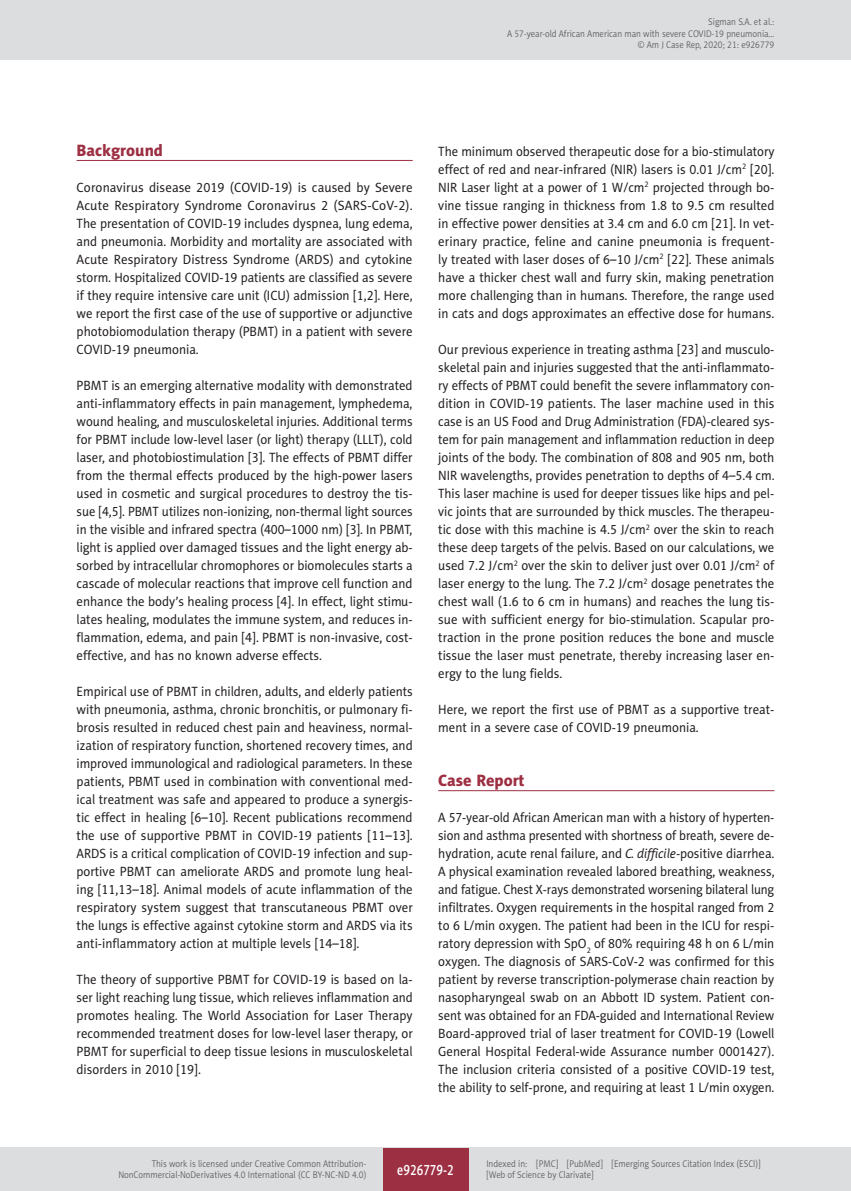
<style>
.page{position:relative;width:851px;height:1191px;background:#fff}
.page>*{position:absolute;margin:0;border:0;box-sizing:border-box;transform-origin:0 0}
.AJCR_Headline_1{font:16.5px "Naomi Sans EFN Heavy";color:#9d2f42}
.AJCR_e-PAGINA{font:15px "Naomi Sans EFN Medium";color:#fff;scale:.8 1}
.AJCR_Body{font:13.5px/18px "Naomi Sans EFN";color:#231f20;text-align:justify;scale:.95 1}
.AJCR_Body-2{font:13.5px/18px "Naomi Sans EFN";color:#231f20;text-align:justify;scale:.94 1}
.AJCR_Body-3{font:13.5px/18px "Naomi Sans EFN";color:#231f20;text-align:justify;scale:.93 1}
.AJCR_Body-4{font:13.5px/18px "Naomi Sans EFN";color:#231f20;text-align:justify;scale:.96 1}
.AJCR_pagina_zywa{font:9.75px/11.2px "Naomi Sans EFN Light";color:#57585a;text-align:right;scale:.9 1}
.AJCR_pagina_sygnatur{font:9.75px "Naomi Sans EFN Light";color:#57585a;scale:.9 1}
.s1{font-style:italic}
</style>
<div class="page">
<hr style="left:77px;top:160px;width:335px;height:1px;background:#9d2f42">
<hr style="left:438px;top:790px;width:336px;height:1px;background:#9d2f42">
<div style="left:0;top:0;width:850px;height:60px;background:#dcdddf"></div>
<hr style="left:850px;top:0;width:1px;height:60px;background:#dcdddf">
<div style="left:0;top:1148px;width:850px;height:43px;background:#dcdddf"></div>
<div style="left:383px;top:1147px;width:85px;height:43px;background:#9d2f42"></div>
<p class="AJCR_pagina_zywa" style="left:507px;top:16px;width:298px">Sigman S.A. et al.:<br>A 57-year-old African American man with severe COVID-19 pneumonia…</p>
<p class="AJCR_pagina_sygnatur" style="left:637px;top:39px;width:153px">© Am J Case Rep, 2020; 21: e926779</p>
<p class="AJCR_Headline_1" style="left:77px;top:140px;width:88px">Background</p>
<p class="AJCR_Body-4" style="left:77px;top:178px;width:351px">Coronavirus disease 2019 (COVID-19) is caused by Severe Acute Respiratory Syndrome Coronavirus 2 (SARS-CoV-2).<br>The presentation of COVID-19 includes dyspnea, lung edema, and pneumonia. Morbidity and mortality are associated with Acute Respiratory Distress Syndrome (ARDS) and cytokine storm. Hospitalized COVID-19 patients are classified as severe if they require intensive care unit (ICU) admission [1,2]. Here, we report the first case of the use of supportive or adjunctive photobiomodulation therapy (PBMT) in a patient with severe COVID-19 pneumonia.</p>
<p class="AJCR_Body" style="left:77px;top:376px;width:355px">PBMT is an emerging alternative modality with demonstrated anti-inflammatory effects in pain management, lymphedema, wound healing, and musculoskeletal injuries. Additional terms for PBMT include low-level laser (or light) therapy (LLLT), cold laser, and photobiostimulation [3]. The effects of PBMT differ from the thermal effects produced by the high-power lasers used in cosmetic and surgical procedures to destroy the tis&shy;sue [4,5]. PBMT utilizes non-ionizing, non-thermal light sources in the visible and infrared spectra (400–1000 nm) [3]. In PBMT, light is applied over damaged tissues and the light energy ab&shy;sorbed by intracellular chromophores or biomolecules starts a cascade of molecular reactions that improve cell function and enhance the body’s healing process [4]. In effect, light stimu&shy;lates healing, modulates the immune system, and reduces in&shy;flammation, edema, and pain [4]. PBMT is non-invasive, cost&shy;effective, and has no known adverse effects.</p>
<p class="AJCR_Body" style="left:77px;top:682px;width:355px">Empirical use of PBMT in children, adults, and elderly patients with pneumonia, asthma, chronic bronchitis, or pulmonary fi&shy;brosis resulted in reduced chest pain and heaviness, normal&shy;ization of respiratory function, shortened recovery times, and improved immunological and radiological parameters. In these patients, PBMT used in combination with conventional med&shy;ical treatment was safe and appeared to produce a synergis&shy;tic effect in healing [6–10]. Recent publications recommend the use of supportive PBMT in COVID-19 patients [11–13].<br>ARDS is a critical complication of COVID-19 infection and sup&shy;portive PBMT can ameliorate ARDS and promote lung heal&shy;ing [11,13–18]. Animal models of acute inflammation of the respiratory system suggest that transcutaneous PBMT over the lungs is effective against cytokine storm and ARDS via its anti-inflammatory action at multiple levels [14–18].</p>
<p class="AJCR_Body" style="left:77px;top:970px;width:355px">The theory of supportive PBMT for COVID-19 is based on la&shy;ser light reaching lung tissue, which relieves inflammation and promotes healing. The World Association for Laser Therapy recommended treatment doses for low-level laser therapy, or PBMT for superficial to deep tissue lesions in musculoskeletal disorders in 2010 [19].</p>
<p class="AJCR_Body-2" style="left:438px;top:142px;width:359px">The minimum observed therapeutic dose for a bio-stimulatory effect of red and near-infrared (NIR) lasers is 0.01 J/cm<sup>2</sup> [20].<br>NIR Laser light at a power of 1 W/cm<sup>2</sup> projected through bo&shy;vine tissue ranging in thickness from 1.8 to 9.5 cm resulted in effective power densities at 3.4 cm and 6.0 cm [21]. In vet&shy;erinary practice, feline and canine pneumonia is frequent&shy;ly treated with laser doses of 6–10 J/cm<sup>2</sup> [22]. These animals have a thicker chest wall and furry skin, making penetration more challenging than in humans. Therefore, the range used in cats and dogs approximates an effective dose for humans.</p>
<p class="AJCR_Body-2" style="left:438px;top:340px;width:359px">Our previous experience in treating asthma [23] and musculo&shy;skeletal pain and injuries suggested that the anti-inflammato&shy;ry effects of PBMT could benefit the severe inflammatory con&shy;dition in COVID-19 patients. The laser machine used in this case is an US Food and Drug Administration (FDA)-cleared sys&shy;tem for pain management and inflammation reduction in deep joints of the body. The combination of 808 and 905 nm, both NIR wavelengths, provides penetration to depths of 4–5.4 cm.<br>This laser machine is used for deeper tissues like hips and pel&shy;vic joints that are surrounded by thick muscles. The therapeu&shy;tic dose with this machine is 4.5 J/cm<sup>2</sup> over the skin to reach these deep targets of the pelvis. Based on our calculations, we used 7.2 J/cm<sup>2</sup> over the skin to deliver just over 0.01 J/cm<sup>2</sup> of laser energy to the lung. The 7.2 J/cm<sup>2</sup> dosage penetrates the chest wall (1.6 to 6 cm in humans) and reaches the lung tis&shy;sue with sufficient energy for bio-stimulation. Scapular pro&shy;traction in the prone position reduces the bone and muscle tissue the laser must penetrate, thereby increasing laser en&shy;ergy to the lung fields.</p>
<p class="AJCR_Body" style="left:438px;top:700px;width:355px">Here, we report the first use of PBMT as a supportive treat&shy;ment in a severe case of COVID-19 pneumonia.</p>
<p class="AJCR_Headline_1" style="left:438px;top:770px;width:88px">Case Report</p>
<p class="AJCR_Body-3" style="left:438px;top:808px;width:363px">A 57-year-old African American man with a history of hyperten&shy;sion and asthma presented with shortness of breath, severe de&shy;hydration, acute renal failure, and <span class="s1">C. difficile-</span>positive diarrhea.<br>A physical examination revealed labored breathing, weakness, and fatigue. Chest X-rays demonstrated worsening bilateral lung infiltrates. Oxygen requirements in the hospital ranged from 2 to 6 L/min oxygen. The patient had been in the ICU for respi&shy;ratory depression with SpO<sub>2</sub> of 80% requiring 48 h on 6 L/min oxygen. The diagnosis of SARS-CoV-2 was confirmed for this patient by reverse transcription-polymerase chain reaction by nasopharyngeal swab on an Abbott ID system. Patient con&shy;sent was obtained for an FDA-guided and International Review Board-approved trial of laser treatment for COVID-19 (Lowell General Hospital Federal-wide Assurance number 0001427).<br>The inclusion criteria consisted of a positive COVID-19 test, the ability to self-prone, and requiring at least 1 L/min oxygen.</p>
<p class="AJCR_pagina_zywa" style="left:118px;top:1158px;width:277px">This work is licensed under Creative Common Attribution-<br>NonCommercial-NoDerivatives 4.0 International (CC BY-NC-ND 4.0)</p>
<p class="AJCR_e-PAGINA" style="left:397px;top:1160px;width:72px">e926779-2</p>
<p class="AJCR_pagina_zywa" style="left:486px;top:1158px;width:306px;text-align:left">Indexed in: [PMC] [PubMed] [Emerging Sources Citation Index (ESCI)] [Web of Science by Clarivate]</p>
</div>
